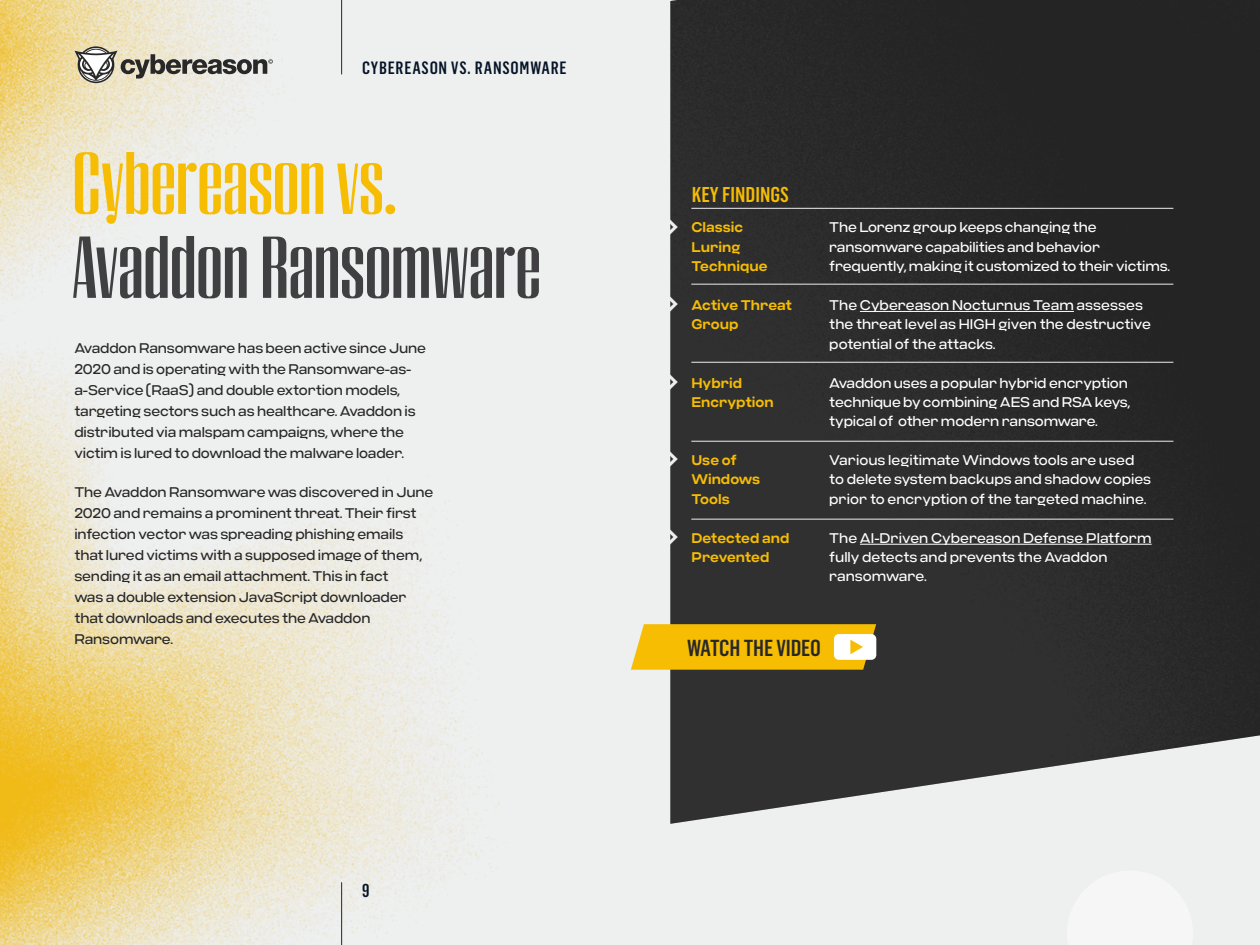
<style>
.page{position:relative;width:1260px;height:945px;background:#eeefef}
.page>*{position:absolute;margin:0;border:0;box-sizing:border-box;transform-origin:0 0}
.Headline{font:600 87.5px "Peristyle";letter-spacing:-.015em;color:#403f41}
.Headline-2{font:600 87.5px "Peristyle";letter-spacing:-.015em;color:#f6bd03}
.CALL_OUT_SUBHEAD_-_F{font:500 condensed 22.75px "Flama";letter-spacing:-.01em;color:#292829}
.CALL_OUT_SUBHEAD_-_F-2{font:500 condensed 21px "Flama";color:#f6bd03}
.t1{font:500 condensed 18.38px "Flama";color:#051427}
.t2{font:500 condensed 17.5px "Flama";letter-spacing:.04em;color:#051427}
.Body_Copy{font:14px/21px "Criteria CF";letter-spacing:-.01em;color:#292829}
.Body_Copy-2{font:14px/19.2px "Criteria CF";letter-spacing:-.01em;color:#fff}
.Body_Copy-3{font:600 14px/19.2px "Criteria CF";color:#f6bd03}
.s1{font-size:26.6px;color:#eeefef}
</style>
<div class="page">
<img style="left:0;top:0;width:500px;height:945px">
<img style="left:670px;top:0;width:590px;height:824px">
<hr style="left:860px;top:311px;width:214px;height:1px;background:#fff">
<hr style="left:860px;top:544px;width:292px;height:1px;background:#fff">
<hr style="left:691px;top:208px;width:482px;height:1px;background:#ededee">
<hr style="left:691px;top:284px;width:482px;height:1px;background:#ededee">
<hr style="left:691px;top:362px;width:482px;height:1px;background:#ededee">
<hr style="left:691px;top:441px;width:482px;height:1px;background:#ededee">
<hr style="left:691px;top:519px;width:482px;height:1px;background:#ededee">
<svg style="left:631px;top:624px;width:245px;height:46px;background:#f2c120"></svg>
<hr style="left:341px;top:882px;width:1px;height:63px;background:#292829">
<hr style="left:341px;top:0;width:1px;height:74px;background:#292829">
<svg style="left:74px;top:46px;width:199px;height:37px"></svg>
<p class="t2" style="left:362px;top:58px;width:206px">CYBEREASON VS. RANSOMWARE</p>
<p class="Headline-2" style="left:72px;top:131px;width:326px">Cybereason vs.</p>
<p class="Headline" style="left:72px;top:215px;width:471px">Avaddon Ransomware</p>
<p class="Body_Copy" style="left:74px;top:338px;width:353px">Avaddon Ransomware has been active since June 2020 and is operating with the Ransomware-as&shy;a-Service (RaaS) and double extortion models, targeting sectors such as healthcare. Avaddon is distributed via malspam campaigns, where the victim is lured to download the malware loader.</p>
<p class="Body_Copy" style="left:74px;top:482px;width:361px">The Avaddon Ransomware was discovered in June 2020 and remains a prominent threat. Their first infection vector was spreading phishing emails that lured victims with a supposed image of them, sending it as an email attachment. This in fact<br>was a double extension JavaScript downloader that downloads and executes the Avaddon Ransomware.</p>
<h3 class="t1" style="left:362px;top:880px;width:9px">9</h3>
<p class="CALL_OUT_SUBHEAD_-_F-2" style="left:692px;top:183px;width:99px">KEY FINDINGS</p>
<p class="Body_Copy-3" style="left:691px;top:218px;width:78px;text-indent:-30px"><span class="s1">◊</span> Classic<br>Luring<br>Technique</p>
<p class="Body_Copy-3" style="left:691px;top:296px;width:102px;text-indent:-30px"><span class="s1">◊</span> Active Threat<br>Group</p>
<p class="Body_Copy-3" style="left:691px;top:374px;width:84px;text-indent:-30px"><span class="s1">◊</span> Hybrid<br>Encryption</p>
<p class="Body_Copy-3" style="left:691px;top:451px;width:70px;text-indent:-30px"><span class="s1">◊</span> Use of<br>Windows<br>Tools</p>
<p class="Body_Copy-3" style="left:691px;top:529px;width:100px;text-indent:-30px"><span class="s1">◊</span> Detected and<br>Prevented</p>
<p class="Body_Copy-2" style="left:829px;top:218px;width:342px">The Lorenz group keeps changing the ransomware capabilities and behavior frequently, making it customized to their victims.</p>
<p class="Body_Copy-2" style="left:829px;top:296px;width:323px">The Cybereason Nocturnus Team assesses the threat level as HIGH given the destructive potential of the attacks.</p>
<p class="Body_Copy-2" style="left:829px;top:373px;width:303px">Avaddon uses a popular hybrid encryption technique by combining AES and RSA keys, typical of other modern ransomware.</p>
<p class="Body_Copy-2" style="left:829px;top:451px;width:323px">Various legitimate Windows tools are used to delete system backups and shadow copies prior to encryption of the targeted machine.</p>
<p class="Body_Copy-2" style="left:829px;top:528px;width:324px">The AI-Driven Cybereason Defense Platform fully detects and prevents the Avaddon ransomware.</p>
<p class="CALL_OUT_SUBHEAD_-_F" style="left:687px;top:635px;width:135px">WATCH THE VIDEO</p>
</div>
